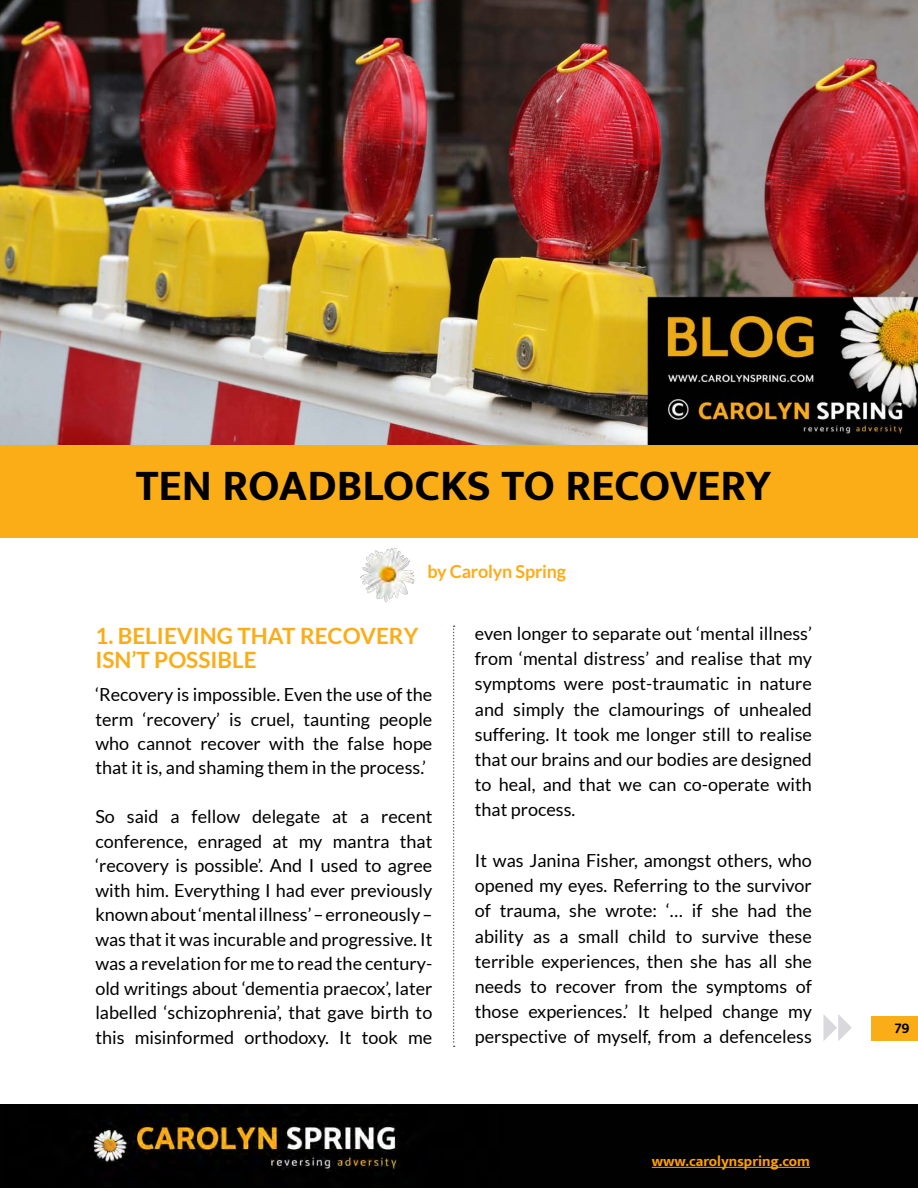
<style>
.page{position:relative;width:918px;height:1188px;background:#fff}
.page>*{position:absolute;margin:0;border:0;box-sizing:border-box;transform-origin:0 0}
.t1{font:700 45px "Mukta";color:#000}
.t2{font:700 22.5px/24.5px "Lato";color:#fbad18}
.t3{font:18px/25.2px "Lato";color:#000;text-align:justify}
.t4{font:700 18px "Lato";letter-spacing:-.01em;color:#fbad18}
.t5{font:700 15px "Mukta";color:#ffa300}
.t6{font:700 15px "Mukta";color:#000}
</style>
<div class="page">
<svg style="left:453px;top:626px;width:2px;height:421px"></svg>
<img style="left:0;top:0;width:918px;height:445px">
<div style="left:0;top:445px;width:918px;height:93px;background:#fbad18"></div>
<img style="left:360px;top:548px;width:55px;height:54px">
<div style="left:0;top:1104px;width:918px;height:84px;background:#010101"></div>
<hr style="left:652px;top:1167px;width:158px;height:1px;background:#ffa300">
<svg style="left:824px;top:1014px;width:28px;height:27px"></svg>
<div style="left:872px;top:1016px;width:46px;height:25px;background:#fbad18"></div>
<h1 class="t1" style="left:136px;top:458px;width:637px">TEN ROADBLOCKS TO RECOVERY</h1>
<p class="t4" style="left:427px;top:561px;width:140px">by Carolyn Spring</p>
<p class="t2" style="left:95px;top:623px;width:325px">1. BELIEVING THAT RECOVERY<br>ISN’T POSSIBLE</p>
<p class="t3" style="left:95px;top:682px;width:339px;line-height:24.5px">‘Recovery is impossible. Even the use of the term ‘recovery’ is cruel, taunting people who cannot recover with the false hope that it is, and shaming them in the process.’</p>
<p class="t3" style="left:95px;top:804px;width:339px;line-height:24.5px">So said a fellow delegate at a recent conference, enraged at my mantra that ‘recovery is possible’. And I used to agree with him. Everything I had ever previously known about ‘mental illness’ – erroneously – was that it was incurable and progressive. It was a revelation for me to read the century&shy;old writings about ‘dementia praecox’, later labelled ‘schizophrenia’, that gave birth to this misinformed orthodoxy. It took me</p>
<p class="t3" style="left:475px;top:621px;width:339px">even longer to separate out ‘mental illness’ from ‘mental distress’ and realise that my symptoms were post-traumatic in nature and simply the clamourings of unhealed suffering. It took me longer still to realise that our brains and our bodies are designed to heal, and that we can co-operate with that process.</p>
<p class="t3" style="left:475px;top:848px;width:339px">It was Janina Fisher, amongst others, who opened my eyes. Referring to the survivor of trauma, she wrote: ‘… if she had the ability as a small child to survive these terrible experiences, then she has all she needs to recover from the symptoms of those experiences.’ It helped change my perspective of myself, from a defenceless</p>
<p class="t5" style="left:652px;top:1152px;width:160px">www.carolynspring.com</p>
<p class="t6" style="left:895px;top:1019px;width:16px">79</p>
</div>
